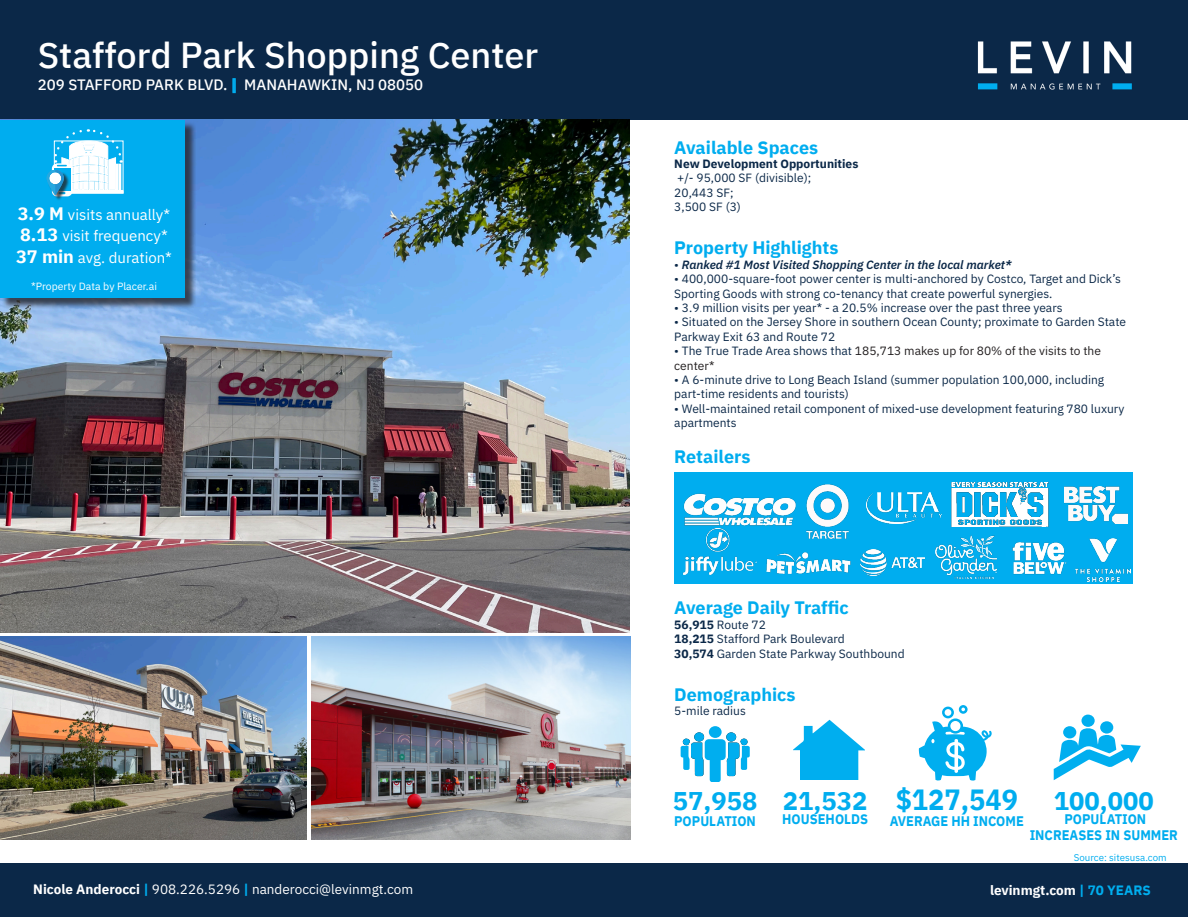
<style>
.page{position:relative;width:1188px;height:918px;background:#fff}
.page>*{position:absolute;margin:0;border:0;box-sizing:border-box;transform-origin:0 0}
.t1{font:500 36px "IBM Plex Sans";color:#fff}
.t2{font:700 29.1px "IBM Plex Sans";color:#00adef;scale:.93 1}
.t3{font:700 25.5px "IBM Plex Sans";color:#00adef}
.t4{font:700 18px "IBM Plex Sans";color:#00adef}
.t5{font:15px "IBM Plex Sans";color:#fff}
.t6{font:500 15px "IBM Plex Sans";color:#fff}
.t7{font:700 13.95px "IBM Plex Sans";color:#00adef;scale:.93 1}
.t8{font:13.5px "IBM Plex Sans";color:#fff}
.t9{font:700 13.5px "IBM Plex Sans";color:#fff}
.t10{font:12px/14.4px "IBM Plex Sans";color:#0b2848}
.t11{font:12px/14.4px "IBM Plex Sans";color:#231f20}
.t12{font:italic 600 12px "IBM Plex Sans";color:#0b2848}
.t13{font:700 12px "IBM Plex Sans";color:#0b2848}
.t14{font:10.5px "IBM Plex Sans";color:#fff}
.t15{font:9.75px "IBM Plex Sans";color:#00adef}
.s1{font-weight:700;color:#00adef}
.s2{font-weight:700;font-size:18px}
.s3{font-weight:400;font-style:normal}
.s4{color:#0b2848}
.s5{font-weight:700}
.s6{color:#00aeef}
</style>
<div class="page">
<div style="left:0;top:0;width:1188px;height:120px;background:#0b2848"></div>
<img style="left:977px;top:41px;width:155px;height:49px">
<img style="left:0;top:120px;width:629px;height:512px">
<img style="left:0;top:636px;width:307px;height:204px">
<img style="left:312px;top:636px;width:318px;height:204px">
<svg style="left:681px;top:732px;width:69px;height:49px"></svg>
<div style="left:709px;top:726px;width:13px;height:12px;background:#00aeef;border-radius:50%"></div>
<svg style="left:794px;top:720px;width:71px;height:60px"></svg>
<svg style="left:919px;top:705px;width:73px;height:76px"></svg>
<div style="left:1px;top:121px;width:195px;height:188px;background:#231f20;opacity:.75"></div>
<div style="left:0;top:120px;width:185px;height:177px;background:#00adef"></div>
<div style="left:48px;top:172px;width:22px;height:30px;background:#231f20;opacity:.75"></div>
<svg style="left:47px;top:129px;width:76px;height:66px"></svg>
<div style="left:674px;top:472px;width:459px;height:112px;background:#00adef"></div>
<img style="left:1064px;top:487px;width:64px;height:37px">
<img style="left:806px;top:484px;width:43px;height:55px">
<img style="left:867px;top:493px;width:74px;height:30px">
<img style="left:1012px;top:542px;width:55px;height:33px">
<img style="left:684px;top:493px;width:112px;height:33px">
<img style="left:682px;top:528px;width:74px;height:47px">
<img style="left:860px;top:549px;width:65px;height:26px">
<img style="left:766px;top:552px;width:85px;height:22px">
<img style="left:935px;top:536px;width:61px;height:43px">
<img style="left:1075px;top:538px;width:56px;height:43px">
<svg style="left:1054px;top:715px;width:87px;height:65px"></svg>
<div style="left:1081px;top:715px;width:14px;height:12px;background:#00aeef;border-radius:50%"></div>
<div style="left:1100px;top:721px;width:13px;height:13px;background:#00aeef;border-radius:50%"></div>
<div style="left:1063px;top:726px;width:13px;height:12px;background:#00aeef;border-radius:50%"></div>
<img style="left:941px;top:482px;width:108px;height:54px">
<div style="left:0;top:864px;width:1188px;height:53px;background:#0b2848"></div>
<p class="t1" style="left:38px;top:27px;width:502px">Stafford Park Shopping Center</p>
<p class="t6" style="left:38px;top:73px;width:387px">209 STAFFORD PARK BLVD. <span class="s1">|</span> MANAHAWKIN, NJ 08050</p>
<p class="t5" style="left:18px;top:203px;width:154px"><span class="s2">3.9 M</span> visits annually*</p>
<p class="t5" style="left:20px;top:225px;width:149px"><span class="s2">8.13</span> visit frequency*</p>
<p class="t5" style="left:16px;top:246px;width:157px"><span class="s2">37 min</span> avg. duration*</p>
<p class="t14" style="left:31px;top:279px;width:127px">*Property Data by Placer.ai</p>
<p class="t4" style="left:674px;top:133px;width:145px">Available Spaces</p>
<p class="t13" style="left:674px;top:154px;width:186px">New Development Opportunities</p>
<p class="t10" style="left:677px;top:170px;width:136px">+/- 95,000 SF (divisible);</p>
<p class="t10" style="left:674px;top:184px;width:61px">20,443 SF;</p>
<p class="t10" style="left:674px;top:199px;width:68px">3,500 SF (3)</p>
<p class="t4" style="left:674px;top:234px;width:166px">Property Highlights</p>
<p class="t12" style="left:674px;top:255px;width:339px"><span class="s3">•</span> Ranked #1 Most Visited Shopping Center in the local market*</p>
<p class="t10" style="left:674px;top:271px;width:448px">• 400,000-square-foot power center is multi-anchored by Costco, Target and Dick’s<br>Sporting Goods with strong co-tenancy that create powerful synergies.</p>
<p class="t10" style="left:674px;top:299px;width:390px">• 3.9 million visits per year* - a 20.5% increase over the past three years</p>
<p class="t10" style="left:674px;top:314px;width:453px">• Situated on the Jersey Shore in southern Ocean County; proximate to Garden State<br>Parkway Exit 63 and Route 72</p>
<p class="t11" style="left:674px;top:343px;width:428px"><span class="s4">• The True Trade Area shows that</span> 185,713 makes up for 80% of the visits to the center*</p>
<p class="t10" style="left:674px;top:371px;width:431px">• A 6-minute drive to Long Beach Island (summer population 100,000, including part-time residents and tourists)</p>
<p class="t10" style="left:674px;top:400px;width:452px">• Well-maintained retail component of mixed-use development featuring 780 luxury apartments</p>
<p class="t4" style="left:674px;top:442px;width:78px">Retailers</p>
<p class="t4" style="left:674px;top:594px;width:176px">Average Daily Traffic</p>
<p class="t10" style="left:674px;top:616px;width:93px"><span class="s5">56,915</span> Route 72</p>
<p class="t10" style="left:674px;top:631px;width:172px"><span class="s5">18,215</span> Stafford Park Boulevard</p>
<p class="t10" style="left:674px;top:645px;width:232px"><span class="s5">30,574</span> Garden State Parkway Southbound</p>
<p class="t4" style="left:674px;top:680px;width:123px">Demographics</p>
<p class="t10" style="left:674px;top:703px;width:73px">5-mile radius</p>
<p class="t3" style="left:673px;top:780px;width:86px">57,958</p>
<p class="t7" style="left:674px;top:810px;width:89px">POPULATION</p>
<p class="t3" style="left:783px;top:780px;width:86px">21,532</p>
<p class="t7" style="left:782px;top:808px;width:94px">HOUSEHOLDS</p>
<p class="t2" style="left:896px;top:776px;width:133px">$127,549</p>
<p class="t7" style="left:890px;top:810px;width:146px">AVERAGE HH INCOME</p>
<p class="t3" style="left:1054px;top:780px;width:101px">100,000</p>
<p class="t7" style="left:1065px;top:808px;width:89px">POPULATION</p>
<p class="t7" style="left:1030px;top:824px;width:161px">INCREASES IN SUMMER</p>
<p class="t15" style="left:1074px;top:850px;width:95px">Source: sitesusa.com</p>
<p class="t8" style="left:33px;top:879px;width:381px"><span class="s5">Nicole Anderocci</span> <span class="s1">|</span> 908.226.5296 <span class="s1">|</span> nanderocci@levinmgt.com</p>
<p class="t9" style="left:990px;top:880px;width:162px">levinmgt.com <span class="s6">| 70 YEARS</span></p>
</div>
